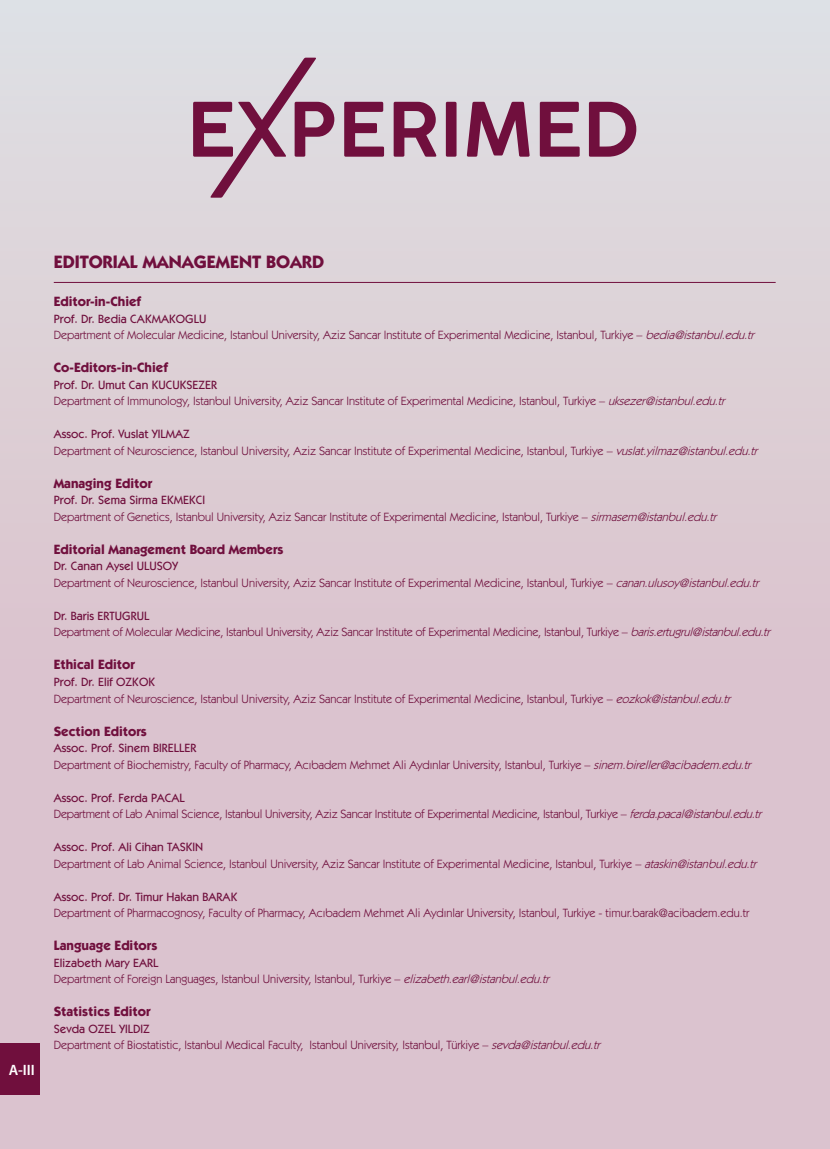
<style>
.page{position:relative;width:830px;height:1149px;background:#fff}
.page>*{position:absolute;margin:0;border:0;box-sizing:border-box;transform-origin:0 0}
.t1{font:700 18px "ITC Kabel Std";color:#700f3d}
.t2{font:600 15px "Myriad Pro";color:#fff}
.t3{font:700 13.5px "ITC Kabel Std";color:#700f3d}
.t4{font:12px "ITC Kabel Std";color:#700f3d}
.t5{font:500 12px "ITC Kabel Std";color:#700f3d}
.s1{font-style:italic}
</style>
<div class="page">
<div style="left:0;top:0;width:829px;height:1148px;background:linear-gradient(to bottom,#dedcdf,#dabcca)"></div>
<svg style="left:193px;top:58px;width:443px;height:140px;background:#c6afbc"></svg>
<hr style="left:54px;top:282px;width:721px;height:1px;background:#700f3d">
<div style="left:0;top:1042px;width:39px;height:52px;background:#700f3d"></div>
<p class="t2" style="left:9px;top:1059px;width:28px">A-III</p>
<p class="t1" style="left:54px;top:251px;width:272px">EDITORIAL MANAGEMENT BOARD</p>
<p class="t3" style="left:54px;top:293px;width:89px">Editor-in-Chief</p>
<p class="t5" style="left:54px;top:311px;width:154px">Prof. Dr. Bedia CAKMAKOGLU</p>
<p class="t4" style="left:54px;top:328px;width:704px">Department of Molecular Medicine, Istanbul University, Aziz Sancar Institute of Experimental Medicine, Istanbul, Turkiye – <span class="s1">bedia@istanbul.edu.tr</span></p>
<p class="t3" style="left:54px;top:359px;width:116px">Co-Editors-in-Chief</p>
<p class="t5" style="left:54px;top:377px;width:165px">Prof. Dr. Umut Can KUCUKSEZER</p>
<p class="t4" style="left:54px;top:394px;width:675px">Department of Immunology, Istanbul University, Aziz Sancar Institute of Experimental Medicine, Istanbul, Turkiye – <span class="s1">uksezer@istanbul.edu.tr</span></p>
<p class="t5" style="left:54px;top:427px;width:137px">Assoc. Prof. Vuslat YILMAZ</p>
<p class="t4" style="left:54px;top:443px;width:708px">Department of Neuroscience, Istanbul University, Aziz Sancar Institute of Experimental Medicine, Istanbul, Turkiye – <span class="s1">vuslat.yilmaz@istanbul.edu.tr</span></p>
<p class="t3" style="left:54px;top:475px;width:100px">Managing Editor</p>
<p class="t5" style="left:54px;top:493px;width:153px">Prof. Dr. Sema Sirma EKMEKCI</p>
<p class="t4" style="left:54px;top:509px;width:667px">Department of Genetics, Istanbul University, Aziz Sancar Institute of Experimental Medicine, Istanbul, Turkiye – <span class="s1">sirmasem@istanbul.edu.tr</span></p>
<p class="t3" style="left:54px;top:541px;width:231px">Editorial Management Board Members</p>
<p class="t5" style="left:54px;top:559px;width:126px">Dr. Canan Aysel ULUSOY</p>
<p class="t4" style="left:54px;top:575px;width:709px">Department of Neuroscience, Istanbul University, Aziz Sancar Institute of Experimental Medicine, Istanbul, Turkiye – <span class="s1">canan.ulusoy@istanbul.edu.tr</span></p>
<p class="t5" style="left:54px;top:608px;width:97px">Dr. Baris ERTUGRUL</p>
<p class="t4" style="left:54px;top:625px;width:721px">Department of Molecular Medicine, Istanbul University, Aziz Sancar Institute of Experimental Medicine, Istanbul, Turkiye – <span class="s1">baris.ertugrul@istanbul.edu.tr</span></p>
<p class="t3" style="left:54px;top:656px;width:83px">Ethical Editor</p>
<p class="t5" style="left:54px;top:674px;width:103px">Prof. Dr. Elif OZKOK</p>
<p class="t4" style="left:54px;top:691px;width:681px">Department of Neuroscience, Istanbul University, Aziz Sancar Institute of Experimental Medicine, Istanbul, Turkiye – <span class="s1">eozkok@istanbul.edu.tr</span></p>
<p class="t3" style="left:54px;top:722px;width:95px">Section Editors</p>
<p class="t5" style="left:54px;top:740px;width:144px">Assoc. Prof. Sinem BIRELLER</p>
<p class="t4" style="left:54px;top:757px;width:701px">Department of Biochemistry, Faculty of Pharmacy, Acıbadem Mehmet Ali Aydınlar University, Istanbul, Turkiye – <span class="s1">sinem.bireller@acibadem.edu.tr</span></p>
<p class="t5" style="left:54px;top:790px;width:132px">Assoc. Prof. Ferda PACAL</p>
<p class="t4" style="left:54px;top:806px;width:712px">Department of Lab Animal Science, Istanbul University, Aziz Sancar Institute of Experimental Medicine, Istanbul, Turkiye – <span class="s1">ferda.pacal@istanbul.edu.tr</span></p>
<p class="t5" style="left:54px;top:839px;width:151px">Assoc. Prof. Ali Cihan TASKIN</p>
<p class="t4" style="left:54px;top:856px;width:707px">Department of Lab Animal Science, Istanbul University, Aziz Sancar Institute of Experimental Medicine, Istanbul, Turkiye – <span class="s1">ataskin@istanbul.edu.tr</span></p>
<p class="t5" style="left:54px;top:889px;width:185px">Assoc. Prof. Dr. Timur Hakan BARAK</p>
<p class="t4" style="left:54px;top:905px;width:696px">Department of Pharmacognosy, Faculty of Pharmacy, Acıbadem Mehmet Ali Aydınlar University, Istanbul, Turkiye - timur.barak@acibadem.edu.tr</p>
<p class="t3" style="left:54px;top:937px;width:105px">Language Editors</p>
<p class="t5" style="left:54px;top:955px;width:106px">Elizabeth Mary EARL</p>
<p class="t4" style="left:54px;top:971px;width:500px">Department of Foreign Languages, Istanbul University, Istanbul, Turkiye – <span class="s1">elizabeth.earl@istanbul.edu.tr</span></p>
<p class="t3" style="left:54px;top:1003px;width:98px">Statistics Editor</p>
<p class="t5" style="left:54px;top:1021px;width:97px">Sevda OZEL YILDIZ</p>
<p class="t4" style="left:54px;top:1037px;width:551px">Department of Biostatistic, Istanbul Medical Faculty, Istanbul University, Istanbul, Türkiye – <span class="s1">sevda@istanbul.edu.tr</span></p>
</div>
